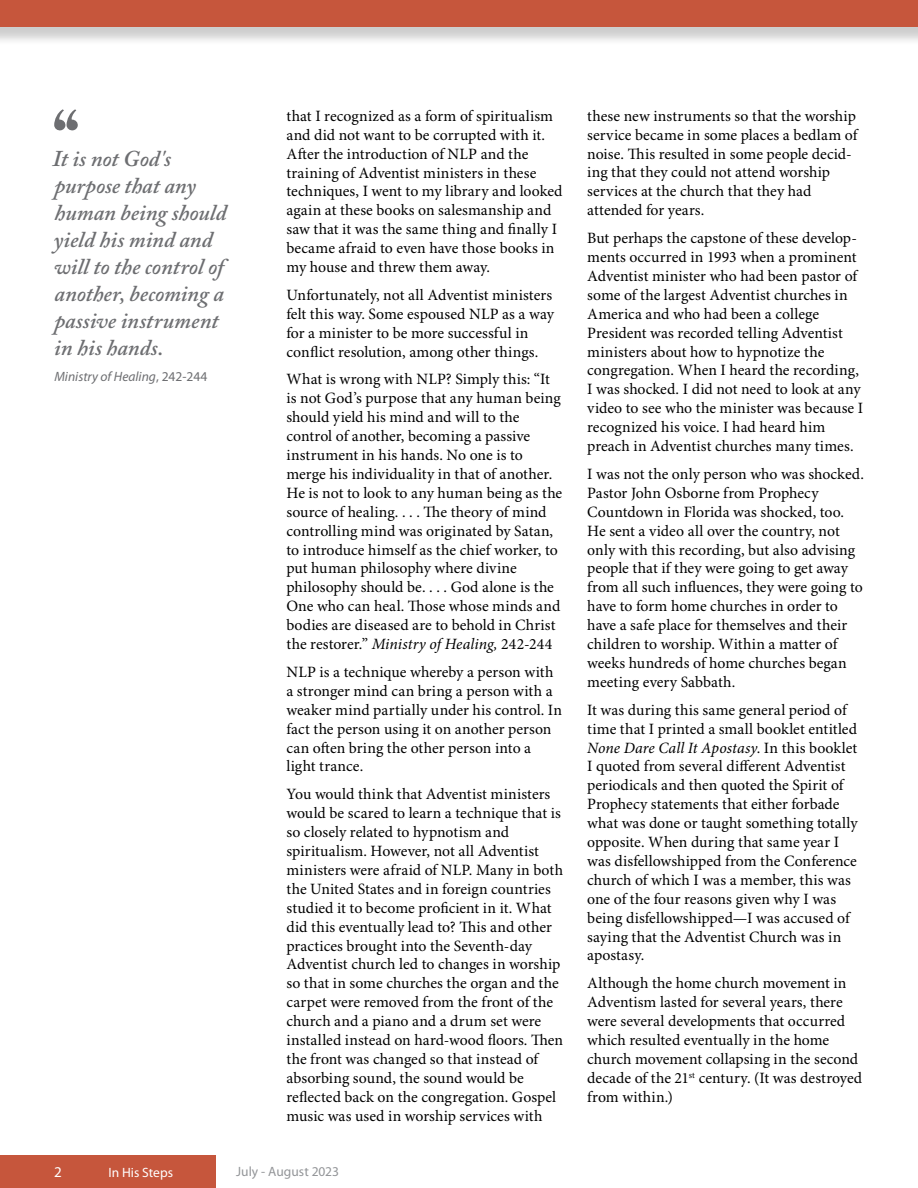
<style>
.page{position:relative;width:918px;height:1188px;background:#fff}
.page>*{position:absolute;margin:0;border:0;box-sizing:border-box;transform-origin:0 0}
.t1{font:italic 600 22.5px/27px "Adobe Caslon Pro";letter-spacing:-.005em;color:#6d6e71}
.t2{font:15.75px/18.9px "Minion Pro";color:#000}
.t3{font:15px "Myriad Pro";color:#fff}
.t4{font:italic 13.5px "Myriad Pro";color:#6d6e71}
.t5{font:13.5px "Myriad Pro";color:#fff}
.t6{font:13.5px "Myriad Pro";color:#939598}
.s1{font-style:normal}
.s2{font-style:italic}
</style>
<div class="page">
<div style="left:0;top:1155px;width:213px;height:33px;background:#c6563c"></div>
<div style="left:0;top:1156px;width:215px;height:32px;background:#c6563c"></div>
<svg style="left:54px;top:109px;width:24px;height:22px"></svg>
<div style="left:0;top:0;width:918px;height:46px;background:#000;opacity:.2"></div>
<div style="left:0;top:0;width:918px;height:27px;background:#c6563c"></div>
<h1 class="t1" style="left:53px;top:145px;width:176px">It is not God's purpose that any human being should yield his mind and will to the control of another, becoming a passive instrument in his hands.</h1>
<p class="t4" style="left:54px;top:368px;width:155px">Ministry of Healing<span class="s1">, 242-244</span></p>
<p class="t2" style="left:286px;top:107px;width:278px">that I recognized as a form of spiritualism and did not want to be corrupted with it.<br>After the introduction of NLP and the training of Adventist ministers in these techniques, I went to my library and looked again at these books on salesmanship and saw that it was the same thing and finally I became afraid to even have those books in my house and threw them away.</p>
<p class="t2" style="left:286px;top:286px;width:269px">Unfortunately, not all Adventist ministers felt this way. Some espoused NLP as a way for a minister to be more successful in conflict resolution, among other things.</p>
<p class="t2" style="left:286px;top:371px;width:277px">What is wrong with NLP? Simply this: “It is not God’s purpose that any human being should yield his mind and will to the control of another, becoming a passive instrument in his hands. No one is to merge his individuality in that of another.<br>He is not to look to any human being as the source of healing. . . . The theory of mind controlling mind was originated by Satan, to introduce himself as the chief worker, to put human philosophy where divine philosophy should be. . . . God alone is the One who can heal. Those whose minds and bodies are diseased are to behold in Christ the restorer.” <span class="s2">Ministry of Healing,</span> 242-244</p>
<p class="t2" style="left:286px;top:663px;width:277px">NLP is a technique whereby a person with a stronger mind can bring a person with a weaker mind partially under his control. In fact the person using it on another person can often bring the other person into a light trance.</p>
<p class="t2" style="left:286px;top:786px;width:278px">You would think that Adventist ministers would be scared to learn a technique that is so closely related to hypnotism and spiritualism. However, not all Adventist ministers were afraid of NLP. Many in both the United States and in foreign countries studied it to become proficient in it. What did this eventually lead to? This and other practices brought into the Seventh-day Adventist church led to changes in worship so that in some churches the organ and the carpet were removed from the front of the church and a piano and a drum set were installed instead on hard-wood floors. Then the front was changed so that instead of absorbing sound, the sound would be reflected back on the congregation. Gospel music was used in worship services with</p>
<p class="t5" style="left:108px;top:1164px;width:66px">In His Steps</p>
<p class="t6" style="left:236px;top:1163px;width:104px">July - August 2023</p>
<p class="t3" style="left:54px;top:1163px;width:9px">2</p>
<p class="t5" style="left:106px;top:1163px;width:66px">In His Steps</p>
<p class="t2" style="left:587px;top:107px;width:272px">these new instruments so that the worship service became in some places a bedlam of noise. This resulted in some people decid&shy;ing that they could not attend worship services at the church that they had attended for years.</p>
<p class="t2" style="left:587px;top:229px;width:277px">But perhaps the capstone of these develop&shy;ments occurred in 1993 when a prominent Adventist minister who had been pastor of some of the largest Adventist churches in America and who had been a college President was recorded telling Adventist ministers about how to hypnotize the congregation. When I heard the recording, I was shocked. I did not need to look at any video to see who the minister was because I recognized his voice. I had heard him preach in Adventist churches many times.</p>
<p class="t2" style="left:587px;top:465px;width:278px">I was not the only person who was shocked.<br>Pastor John Osborne from Prophecy Countdown in Florida was shocked, too.<br>He sent a video all over the country, not only with this recording, but also advising people that if they were going to get away from all such influences, they were going to have to form home churches in order to have a safe place for themselves and their children to worship. Within a matter of weeks hundreds of home churches began meeting every Sabbath.</p>
<p class="t2" style="left:587px;top:701px;width:272px">It was during this same general period of time that I printed a small booklet entitled <span class="s2">None Dare Call It Apostasy</span>. In this booklet I quoted from several different Adventist periodicals and then quoted the Spirit of Prophecy statements that either forbade what was done or taught something totally opposite. When during that same year I was disfellowshipped from the Conference church of which I was a member, this was one of the four reasons given why I was being disfellowshipped—I was accused of saying that the Adventist Church was in apostasy.</p>
<p class="t2" style="left:587px;top:975px;width:276px">Although the home church movement in Adventism lasted for several years, there were several developments that occurred which resulted eventually in the home church movement collapsing in the second decade of the 21<sup>st</sup> century. (It was destroyed from within.)</p>
</div>
